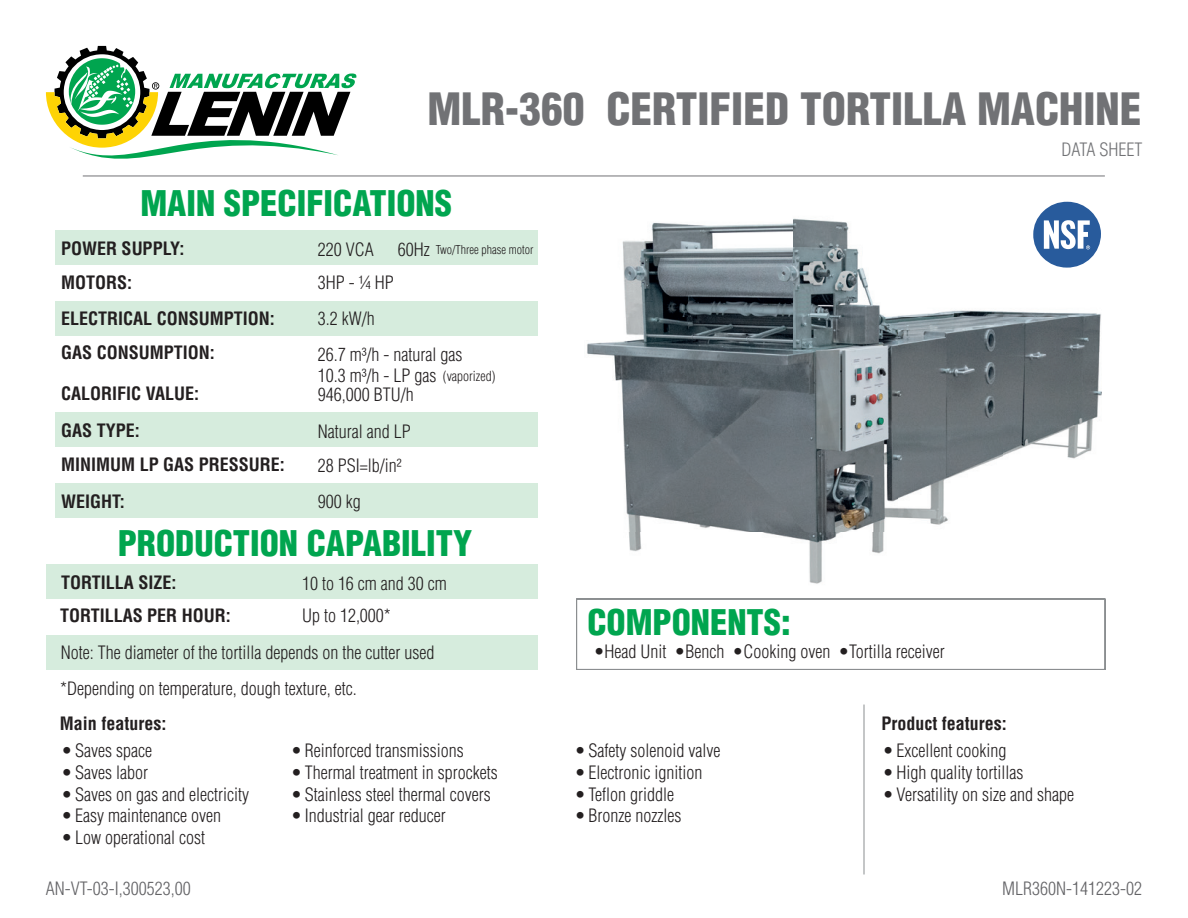
<style>
.page{position:relative;width:1188px;height:918px;background:#fff}
.page>*{position:absolute;margin:0;border:0;box-sizing:border-box;transform-origin:0 0}
.t1{font:900 condensed 43.5px "Helvetica";color:#717275}
.t2{font:900 condensed 34.5px "Helvetica";color:#00a54f}
.t3{font:300 condensed 18px/32.4px "Helvetica";color:#231f20}
.t4{font:700 condensed 18px/33.6px "Helvetica LT Std";color:#231f20}
.t5{font:300 condensed 18px "Helvetica";color:#636366}
.t6{font:300 condensed 18px "Helvetica LT Std";color:#717275}
.t7{font:300 condensed 13.5px "Helvetica";color:#231f20}
.t8{font:300 condensed 12px "Helvetica";color:#231f20}
.s1{font-size:18px}
.s2{font-family:"Helvetica LT Std";font-weight:700}
</style>
<div class="page">
<svg style="left:46px;top:46px;width:311px;height:131px"></svg>
<hr style="left:83px;top:176px;width:1022px;height:1px;background:#717275">
<div style="left:55px;top:301px;width:483px;height:35px;background:#d6ecdd"></div>
<div style="left:46px;top:635px;width:492px;height:35px;background:#d6ecdd"></div>
<div style="left:46px;top:564px;width:492px;height:35px;background:#d6ecdd"></div>
<div style="left:55px;top:230px;width:483px;height:35px;background:#d6ecdd"></div>
<div style="left:55px;top:412px;width:483px;height:35px;background:#d6ecdd"></div>
<svg style="left:576px;top:598px;width:530px;height:72px"></svg>
<hr style="left:864px;top:705px;width:1px;height:170px;background:#8b8e90">
<img style="left:587px;top:218px;width:515px;height:366px">
<svg style="left:1033px;top:202px;width:68px;height:66px"></svg>
<div style="left:55px;top:483px;width:483px;height:35px;background:#d6ecdd"></div>
<h1 class="t1" style="left:428px;top:81px;width:715px">MLR-360 CERTIFIED TORTILLA MACHINE</h1>
<h2 class="t2" style="left:140px;top:182px;width:313px">MAIN SPECIFICATIONS</h2>
<p class="t4" style="left:61px;top:232px;width:125px">POWER SUPPLY:<br>MOTORS:</p>
<p class="t4" style="left:61px;top:301px;width:215px;line-height:34.8px">ELECTRICAL CONSUMPTION:<br>GAS CONSUMPTION:</p>
<p class="t4" style="left:61px;top:377px;width:139px">CALORIFIC VALUE:</p>
<p class="t4" style="left:61px;top:414px;width:80px">GAS TYPE:</p>
<p class="t3" style="left:318px;top:233px;width:57px">220 VCA</p>
<p class="t8" style="left:398px;top:242px;width:137px"><span class="s1">60Hz</span> Two/Three phase motor</p>
<p class="t3" style="left:318px;top:266px;width:77px">3HP - ¼ HP</p>
<p class="t3" style="left:318px;top:302px;width:58px">3.2 kW/h</p>
<p class="t3" style="left:318px;top:338px;width:146px">26.7 m³/h - natural gas</p>
<p class="t3" style="left:318px;top:378px;width:97px">946,000 BTU/h</p>
<p class="t3" style="left:318px;top:359px;width:120px">10.3 m³/h - LP gas</p>
<p class="t7" style="left:443px;top:368px;width:54px">(vaporized)</p>
<p class="t3" style="left:318px;top:415px;width:94px">Natural and LP</p>
<p class="t4" style="left:61px;top:448px;width:225px">MINIMUM LP GAS PRESSURE:</p>
<p class="t3" style="left:318px;top:447px;width:85px;line-height:36.5px">28 PSI=lb/in²<br>900 kg</p>
<p class="t4" style="left:61px;top:484px;width:65px">WEIGHT:</p>
<h2 class="t2" style="left:118px;top:522px;width:356px">PRODUCTION CAPABILITY</h2>
<p class="t4" style="left:60px;top:566px;width:172px;line-height:32.2px">TORTILLA SIZE:<br>TORTILLAS PER HOUR:</p>
<p class="t3" style="left:302px;top:567px;width:146px">10 to 16 cm and 30 cm<br>Up to 12,000*</p>
<p class="t3" style="left:61px;top:636px;width:375px">Note: The diameter of the tortilla depends on the cutter used</p>
<p class="t3" style="left:60px;top:673px;width:298px">*Depending on temperature, dough texture, etc.</p>
<h2 class="t2" style="left:587px;top:600px;width:205px">COMPONENTS:</h2>
<p class="t3" style="left:594px;top:636px;width:353px">•Head Unit •Bench •Cooking oven •Tortilla receiver</p>
<p class="t6" style="left:1062px;top:138px;width:82px">DATA SHEET</p>
<p class="t4" style="left:60px;top:707px;width:108px">Main features:</p>
<p class="t4" style="left:881px;top:707px;width:127px">Product features:</p>
<p class="t3" style="left:63px;top:735px;width:91px"><span class="s2">•</span> Saves space</p>
<p class="t3" style="left:63px;top:756px;width:87px"><span class="s2">•</span> Saves labor</p>
<p class="t3" style="left:63px;top:778px;width:188px"><span class="s2">•</span> Saves on gas and electricity</p>
<p class="t3" style="left:63px;top:799px;width:160px"><span class="s2">•</span> Easy maintenance oven</p>
<p class="t3" style="left:63px;top:821px;width:144px"><span class="s2">•</span> Low operational cost</p>
<p class="t3" style="left:577px;top:735px;width:146px"><span class="s2">•</span> Safety solenoid valve</p>
<p class="t3" style="left:577px;top:756px;width:127px"><span class="s2">•</span> Electronic ignition</p>
<p class="t3" style="left:577px;top:778px;width:99px"><span class="s2">•</span> Teflon griddle</p>
<p class="t3" style="left:577px;top:799px;width:107px"><span class="s2">•</span> Bronze nozzles</p>
<p class="t3" style="left:293px;top:735px;width:173px"><span class="s2">•</span> Reinforced transmissions</p>
<p class="t3" style="left:293px;top:756px;width:207px"><span class="s2">•</span> Thermal treatment in sprockets</p>
<p class="t3" style="left:293px;top:778px;width:200px"><span class="s2">•</span> Stainless steel thermal covers</p>
<p class="t3" style="left:293px;top:799px;width:155px"><span class="s2">•</span> Industrial gear reducer</p>
<p class="t3" style="left:885px;top:735px;width:124px"><span class="s2">•</span> Excellent cooking</p>
<p class="t3" style="left:885px;top:756px;width:140px"><span class="s2">•</span> High quality tortillas</p>
<p class="t3" style="left:885px;top:778px;width:191px"><span class="s2">•</span> Versatility on size and shape</p>
<p class="t5" style="left:46px;top:878px;width:146px">AN-VT-03-I,300523,00</p>
<p class="t5" style="left:1002px;top:878px;width:141px">MLR360N-141223-02</p>
</div>
